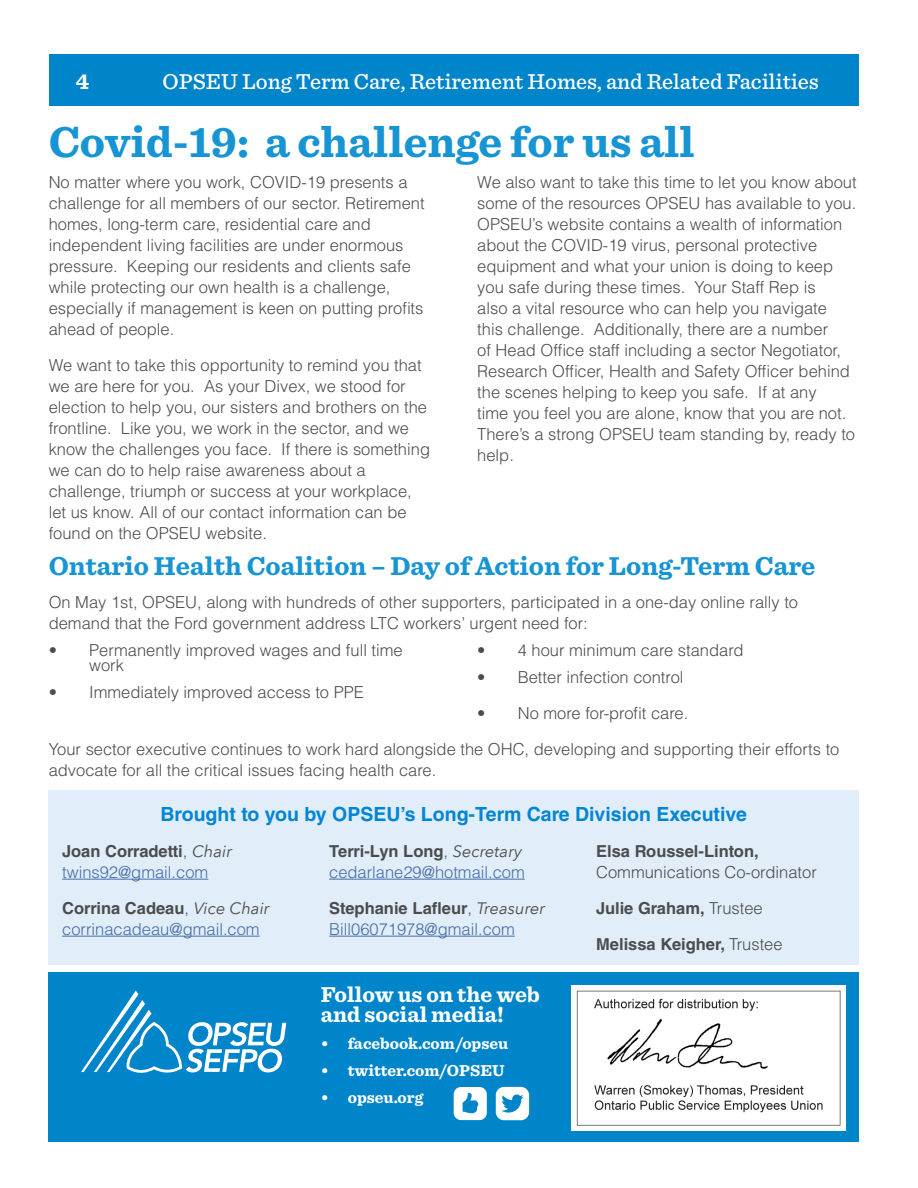
<style>
.page{position:relative;width:918px;height:1188px;background:#fff}
.page>*{position:absolute;margin:0;border:0;box-sizing:border-box;transform-origin:0 0}
.Inside_Header{font:700 45px "Sentinel";color:#1694d3}
.Inside_Header-2{font:700 27px "Sentinel";color:#1694d3}
.t1{font:500 22.5px "Sentinel";color:#fff}
.t2{font:700 22.5px/19.8px "Sentinel";color:#fff}
.body_copy___1_column{font:700 19.5px "Helvetica LT Std";color:#0085d6}
.body_copy___2_column{font:300 16.5px/21px "Helvetica LT Std";color:#4b4c4d}
.body_copy___1_column-2{font:300 16.5px/21px "Helvetica LT Std";color:#436da8}
.t3{font:700 16.5px "Sentinel";color:#fff}
.body_copy___1_column-3{font:300 16.5px/21px "Helvetica LT Std";color:#4b4c4d}
.body_copy___1_column-4{font:700 16.5px "Helvetica LT Std";color:#4b4c4d}
.s1{font-weight:700;color:#4b4c4d}
.s2{color:#4b4c4d}
.s3{font-family:"Avenir Next LT Pro";font-weight:400;font-style:italic;color:#4b4c4d}
.s4{font-weight:700}
.s5{font-weight:300}
</style>
<div class="page">
<div style="left:49px;top:972px;width:810px;height:170px;background:#0085cb"></div>
<div style="left:496px;top:1087px;width:33px;height:33px;background:#fff;border-radius:8px"></div>
<svg style="left:501px;top:1095px;width:23px;height:18px"></svg>
<svg style="left:81px;top:991px;width:205px;height:82px"></svg>
<div style="left:454px;top:1087px;width:33px;height:33px;background:#fff;border-radius:7px"></div>
<svg style="left:463px;top:1093px;width:16px;height:21px"></svg>
<div style="left:49px;top:829px;width:810px;height:136px;background:#e1edf8"></div>
<hr style="left:62px;top:879px;width:146px;height:1px;background:#436da8">
<hr style="left:62px;top:936px;width:198px;height:1px;background:#436da8">
<hr style="left:329px;top:879px;width:196px;height:1px;background:#436da8">
<hr style="left:329px;top:936px;width:186px;height:1px;background:#436da8">
<div style="left:49px;top:791px;width:810px;height:47px;background:#e1edf8"></div>
<div style="left:49px;top:54px;width:810px;height:51px;background:#0085cb"></div>
<img style="left:571px;top:985px;width:274px;height:146px">
<h3 class="t2" style="left:76px;top:71px;width:15px">4</h3>
<h3 class="t1" style="left:163px;top:64px;width:658px">OPSEU Long Term Care, Retirement Homes, and Related Facilities</h3>
<p class="Inside_Header" style="left:49px;top:107px;width:648px">Covid-19: a challenge for us all</p>
<p class="body_copy___2_column" style="left:49px;top:171px;width:377px">No matter where you work, COVID-19 presents a challenge for all members of our sector. Retirement homes, long-term care, residential care and independent living facilities are under enormous pressure. Keeping our residents and clients safe while protecting our own health is a challenge, especially if management is keen on putting profits ahead of people.</p>
<p class="body_copy___2_column" style="left:49px;top:354px;width:383px">We want to take this opportunity to remind you that we are here for you. As your Divex, we stood for election to help you, our sisters and brothers on the frontline. Like you, we work in the sector, and we know the challenges you face. If there is something we can do to help raise awareness about a challenge, triumph or success at your workplace, let us know. All of our contact information can be found on the OPSEU website.</p>
<p class="body_copy___2_column" style="left:477px;top:171px;width:381px">We also want to take this time to let you know about some of the resources OPSEU has available to you.<br>OPSEU’s website contains a wealth of information about the COVID-19 virus, personal protective equipment and what your union is doing to keep you safe during these times. Your Staff Rep is<br>also a vital resource who can help you navigate this challenge. Additionally, there are a number<br>of Head Office staff including a sector Negotiator, Research Officer, Health and Safety Officer behind the scenes helping to keep you safe. If at any<br>time you feel you are alone, know that you are not.<br>There’s a strong OPSEU team standing by, ready to help.</p>
<p class="Inside_Header-2" style="left:49px;top:545px;width:768px">Ontario Health Coalition – Day of Action for Long-Term Care</p>
<p class="body_copy___2_column" style="left:49px;top:591px;width:751px">On May 1st, OPSEU, along with hundreds of other supporters, participated in a one-day online rally to demand that the Ford government address LTC workers’ urgent need for:</p>
<p class="body_copy___2_column" style="left:89px;top:642px;width:315px;line-height:15px;text-indent:-40px">• Permanently improved wages and full time work</p>
<p class="body_copy___2_column" style="left:49px;top:681px;width:317px">• Immediately improved access to PPE</p>
<p class="body_copy___2_column" style="left:477px;top:639px;width:268px">• 4 hour minimum care standard</p>
<p class="body_copy___2_column" style="left:477px;top:666px;width:208px">• Better infection control</p>
<p class="body_copy___2_column" style="left:477px;top:702px;width:213px">• No more for-profit care.</p>
<p class="body_copy___2_column" style="left:49px;top:738px;width:792px">Your sector executive continues to work hard alongside the OHC, developing and supporting their efforts to advocate for all the critical issues facing health care.</p>
<p class="body_copy___1_column" style="left:161px;top:802px;width:588px">Brought to you by OPSEU’s Long-Term Care Division Executive</p>
<p class="body_copy___1_column-2" style="left:62px;top:840px;width:171px"><span class="s1">Joan Corradetti</span><span class="s2">,</span> <span class="s3">Chair </span>twins92@gmail.com</p>
<p class="body_copy___1_column-2" style="left:62px;top:897px;width:209px"><span class="s1">Corrina Cadeau</span><span class="s2">,</span> <span class="s3">Vice Chair </span>corrinacadeau@gmail.com</p>
<p class="body_copy___1_column-2" style="left:329px;top:840px;width:197px"><span class="s1">Terri-Lyn Long</span><span class="s2">,</span> <span class="s3">Secretary </span>cedarlane29@hotmail.com</p>
<p class="body_copy___1_column-2" style="left:329px;top:897px;width:218px"><span class="s1">Stephanie Lafleur</span><span class="s2">,</span> <span class="s3">Treasurer<br></span>Bill06071978@gmail.com</p>
<p class="t2" style="left:321px;top:984px;width:221px">Follow us on the web and social media!</p>
<p class="t3" style="left:321px;top:1030px;width:189px">• facebook.com/opseu</p>
<p class="t3" style="left:321px;top:1057px;width:185px">• twitter.com/OPSEU</p>
<p class="t3" style="left:321px;top:1084px;width:104px">• opseu.org</p>
<p class="body_copy___1_column-3" style="left:596px;top:840px;width:222px"><span class="s4">Elsa Roussel-Linton,<br></span>Communications Co-ordinator</p>
<p class="body_copy___1_column-4" style="left:596px;top:898px;width:168px">Julie Graham, <span class="s5">Trustee</span></p>
<p class="body_copy___1_column-4" style="left:596px;top:934px;width:188px">Melissa Keigher, <span class="s5">Trustee</span></p>
</div>
